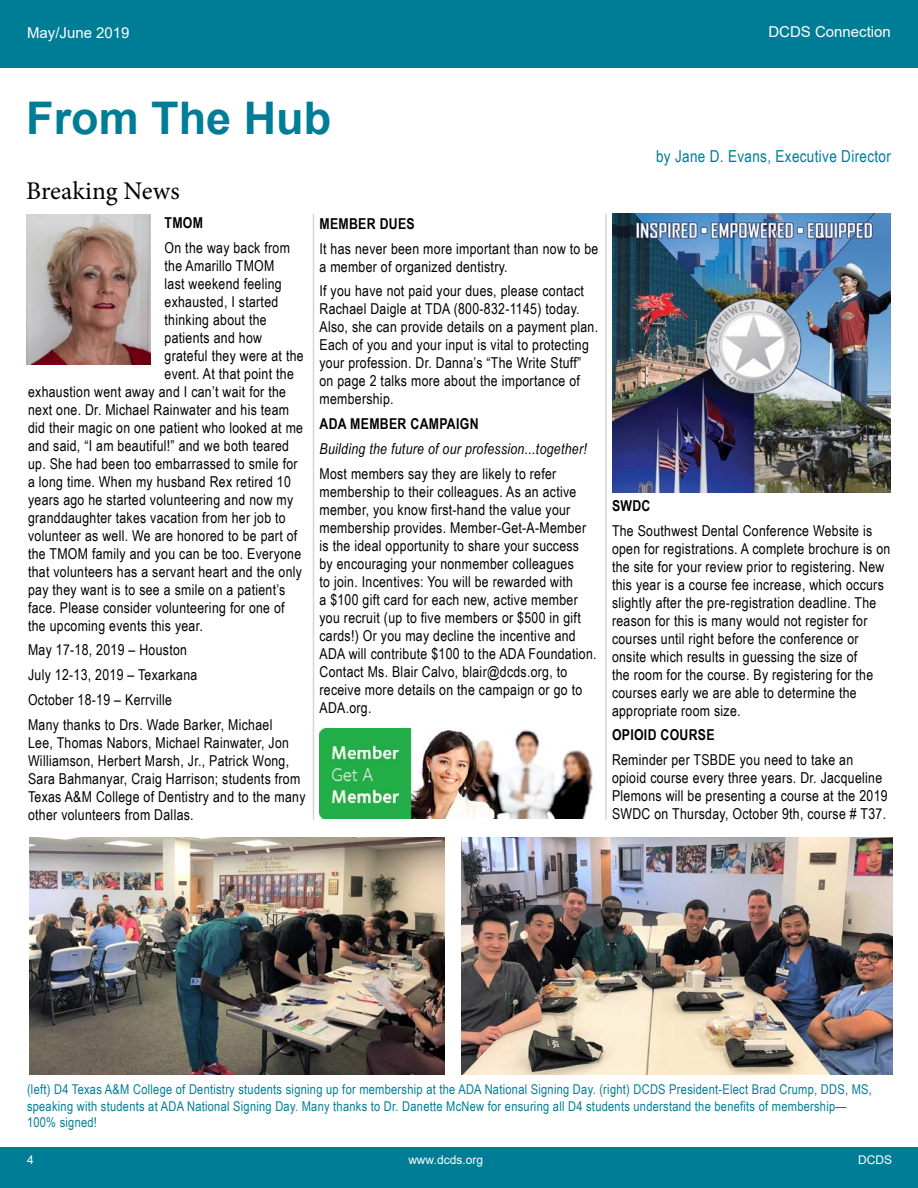
<style>
.page{position:relative;width:918px;height:1188px;background:#fff}
.page>*{position:absolute;margin:0;border:0;box-sizing:border-box;transform-origin:0 0}
.t1{font:700 45px "Arial";color:#007d96}
.t2{font:25.5px "Minion Pro";color:#000}
.t3{font:16.5px "Arial Narrow";letter-spacing:.02em;color:#007d96}
.t4{font:15px/18px "Arial Narrow";letter-spacing:.02em;color:#000}
.t5{font:700 15px "Arial Narrow";letter-spacing:.02em;color:#000}
.t6{font:italic 15px "Arial Narrow";letter-spacing:.02em;color:#000}
.t7{font:15px "Arial";color:#fff}
.t8{font:13.5px/16.2px "Arial Narrow";letter-spacing:.02em;color:#007d96}
.t9{font:12px "Arial";color:#fff}
</style>
<div class="page">
<div style="left:0;top:0;width:918px;height:60px;background:#007d96"></div>
<div style="left:0;top:51px;width:918px;height:17px;background:#007d96"></div>
<div style="left:0;top:1148px;width:918px;height:40px;background:#007d96"></div>
<img style="left:27px;top:215px;width:123px;height:150px">
<hr style="left:605px;top:214px;width:2px;height:606px;background:#d3d5d6">
<hr style="left:313px;top:214px;width:1px;height:606px;background:#d3d5d6">
<img style="left:461px;top:838px;width:431px;height:236px">
<img style="left:29px;top:838px;width:416px;height:236px">
<img style="left:320px;top:728px;width:273px;height:90px">
<img style="left:612px;top:213px;width:279px;height:279px">
<p class="t7" style="left:27px;top:22px;width:104px">May/June 2019</p>
<p class="t7" style="left:768px;top:22px;width:124px">DCDS Connection</p>
<h1 class="t1" style="left:26px;top:86px;width:307px">From The Hub</h1>
<h2 class="t2" style="left:26px;top:174px;width:155px">Breaking News</h2>
<p class="t5" style="left:165px;top:214px;width:40px">TMOM</p>
<p class="t4" style="left:165px;top:238px;width:127px">On the way back from</p>
<p class="t4" style="left:165px;top:256px;width:111px">the Amarillo TMOM</p>
<p class="t4" style="left:165px;top:274px;width:119px">last weekend feeling</p>
<p class="t4" style="left:165px;top:292px;width:115px">exhausted, I started</p>
<p class="t4" style="left:165px;top:310px;width:104px">thinking about the</p>
<p class="t4" style="left:165px;top:328px;width:99px">patients and how</p>
<p class="t4" style="left:165px;top:346px;width:141px">grateful they were at the</p>
<p class="t4" style="left:165px;top:364px;width:131px">event. At that point the</p>
<p class="t4" style="left:28px;top:382px;width:259px">exhaustion went away and I can’t wait for the</p>
<p class="t4" style="left:28px;top:400px;width:263px">next one. Dr. Michael Rainwater and his team</p>
<p class="t4" style="left:28px;top:418px;width:276px">did their magic on one patient who looked at me</p>
<p class="t4" style="left:28px;top:436px;width:263px">and said, “I am beautiful!” and we both teared</p>
<p class="t4" style="left:28px;top:454px;width:271px">up. She had been too embarrassed to smile for</p>
<p class="t4" style="left:28px;top:472px;width:264px">a long time. When my husband Rex retired 10</p>
<p class="t4" style="left:28px;top:490px;width:267px">years ago he started volunteering and now my</p>
<p class="t4" style="left:28px;top:508px;width:259px">granddaughter takes vacation from her job to</p>
<p class="t4" style="left:28px;top:526px;width:271px">volunteer as well. We are honored to be part of</p>
<p class="t4" style="left:28px;top:544px;width:275px">the TMOM family and you can be too. Everyone</p>
<p class="t4" style="left:28px;top:562px;width:275px">that volunteers has a servant heart and the only</p>
<p class="t4" style="left:28px;top:580px;width:259px">pay they want is to see a smile on a patient’s</p>
<p class="t4" style="left:28px;top:598px;width:258px">face. Please consider volunteering for one of</p>
<p class="t4" style="left:28px;top:616px;width:176px">the upcoming events this year.</p>
<p class="t4" style="left:28px;top:637px;width:246px;line-height:24.8px">May 17-18, 2019 – Houston<br>July 12-13, 2019 – Texarkana<br>October 18-19 – Kerrville<br>Many thanks to Drs. Wade Barker, Michael</p>
<p class="t4" style="left:28px;top:733px;width:279px">Lee, Thomas Nabors, Michael Rainwater, Jon Williamson, Herbert Marsh, Jr., Patrick Wong, Sara Bahmanyar, Craig Harrison; students from Texas A&amp;M College of Dentistry and to the many other volunteers from Dallas.</p>
<p class="t5" style="left:320px;top:215px;width:97px">MEMBER DUES</p>
<p class="t4" style="left:320px;top:239px;width:280px">It has never been more important than now to be a member of organized dentistry.</p>
<p class="t4" style="left:320px;top:282px;width:280px">If you have not paid your dues, please contact Rachael Daigle at TDA (800-832-1145) today.<br>Also, she can provide details on a payment plan.<br>Each of you and your input is vital to protecting your profession. Dr. Danna’s “The Write Stuff” on page 2 talks more about the importance of membership.</p>
<p class="t5" style="left:320px;top:415px;width:161px">ADA MEMBER CAMPAIGN</p>
<p class="t6" style="left:320px;top:438px;width:269px">Building the future of our profession...together!</p>
<p class="t4" style="left:320px;top:464px;width:279px">Most members say they are likely to refer membership to their colleagues. As an active member, you know first-hand the value your membership provides. Member-Get-A-Member is the ideal opportunity to share your success<br>by encouraging your nonmember colleagues<br>to join. Incentives: You will be rewarded with<br>a $100 gift card for each new, active member you recruit (up to five members or $500 in gift cards!) Or you may decline the incentive and ADA will contribute $100 to the ADA Foundation.<br>Contact Ms. Blair Calvo, blair@dcds.org, to receive more details on the campaign or go to ADA.org.</p>
<p class="t3" style="left:656px;top:144px;width:236px">by Jane D. Evans, Executive Director</p>
<p class="t5" style="left:612px;top:497px;width:40px">SWDC</p>
<p class="t4" style="left:612px;top:521px;width:280px">The Southwest Dental Conference Website is open for registrations. A complete brochure is on the site for your review prior to registering. New this year is a course fee increase, which occurs slightly after the pre-registration deadline. The reason for this is many would not register for courses until right before the conference or onsite which results in guessing the size of<br>the room for the course. By registering for the courses early we are able to determine the appropriate room size.</p>
<p class="t5" style="left:612px;top:726px;width:104px">OPIOID COURSE</p>
<p class="t4" style="left:612px;top:750px;width:277px">Reminder per TSBDE you need to take an opioid course every three years. Dr. Jacqueline Plemons will be presenting a course at the 2019<br>SWDC on Thursday, October 9th, course # T37.</p>
<p class="t8" style="left:27px;top:1081px;width:846px">(left) D4 Texas A&amp;M College of Dentistry students signing up for membership at the ADA National Signing Day. (right) DCDS President-Elect Brad Crump, DDS, MS, speaking with students at ADA National Signing Day. Many thanks to Dr. Danette McNew for ensuring all D4 students understand the benefits of membership—<br>100% signed!</p>
<p class="t9" style="left:27px;top:1152px;width:8px">4</p>
<p class="t9" style="left:408px;top:1152px;width:76px">www.dcds.org</p>
<p class="t9" style="left:858px;top:1152px;width:35px">DCDS</p>
</div>
